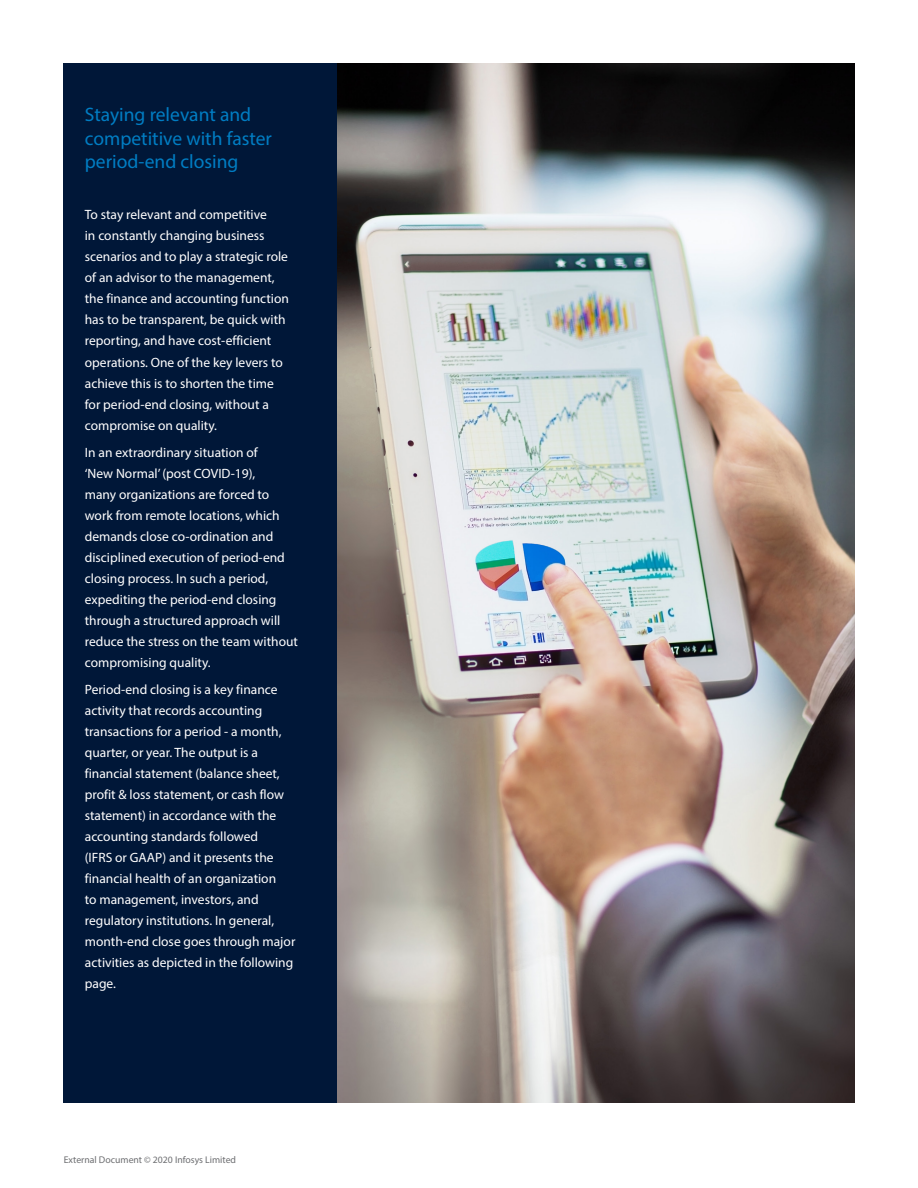
<style>
.page{position:relative;width:918px;height:1188px;background:#fff}
.page>*{position:absolute;margin:0;border:0;box-sizing:border-box;transform-origin:0 0}
.t1{font:19.5px/23.4px "Myriad Pro";color:#007dc3}
.t2{font:13.5px/21px "Myriad Pro";color:#fff}
.t3{font:9.75px "Myriad Pro";color:#6d6e71}
</style>
<div class="page">
<img style="left:337px;top:64px;width:517px;height:1039px">
<div style="left:64px;top:64px;width:273px;height:1039px;background:#001738"></div>
<h1 class="t1" style="left:85px;top:103px;width:189px">Staying relevant and competitive with faster period-end closing</h1>
<p class="t2" style="left:85px;top:204px;width:206px">To stay relevant and competitive<br>in constantly changing business scenarios and to play a strategic role of an advisor to the management, the finance and accounting function has to be transparent, be quick with reporting, and have cost-efficient operations. One of the key levers to achieve this is to shorten the time for period-end closing, without a compromise on quality.</p>
<p class="t2" style="left:85px;top:442px;width:215px">In an extraordinary situation of<br>‘New Normal’ (post COVID-19),<br>many organizations are forced to work from remote locations, which demands close co-ordination and disciplined execution of period-end closing process. In such a period, expediting the period-end closing through a structured approach will reduce the stress on the team without compromising quality.</p>
<p class="t2" style="left:85px;top:679px;width:212px">Period-end closing is a key finance activity that records accounting transactions for a period - a month, quarter, or year. The output is a financial statement (balance sheet, profit &amp; loss statement, or cash flow statement) in accordance with the accounting standards followed<br>(IFRS or GAAP) and it presents the financial health of an organization<br>to management, investors, and regulatory institutions. In general, month-end close goes through major activities as depicted in the following page.</p>
<p class="t3" style="left:64px;top:1154px;width:174px">External Document © 2020 Infosys Limited</p>
</div>
